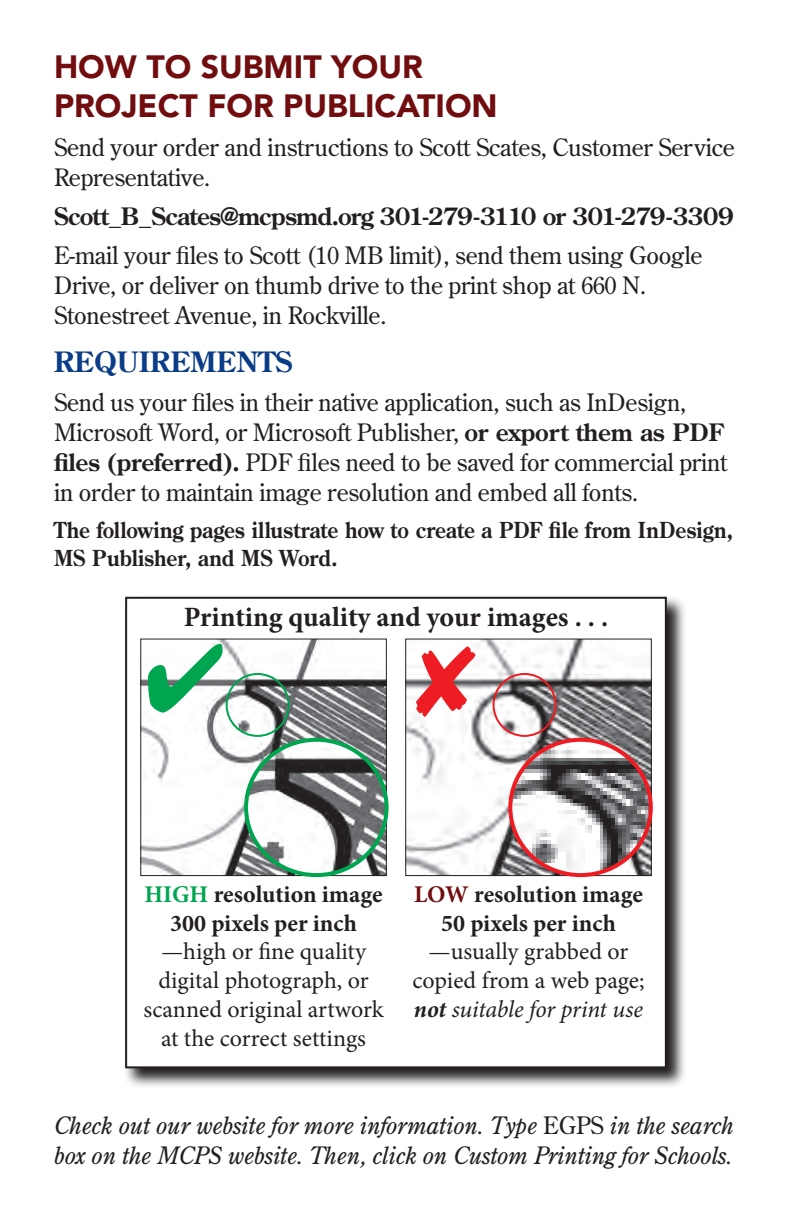
<style>
.page{position:relative;width:792px;height:1224px;background:#fff}
.page>*{position:absolute;margin:0;border:0;box-sizing:border-box;transform-origin:0 0}
.t1{font:900 32px/38.4px "Avenir LT Std";color:#710d0f}
.t2{font:700 28px "Minion Pro";color:#231f20}
.t3{font:700 28px "Century Old Style Std";color:#0b3c88}
.t4{font:24px/30px "Century Old Style Std";letter-spacing:-.01em;color:#231f20}
.t5{font:24px/28.8px "Minion Pro";color:#231f20;text-align:center}
.t6{font:italic 24px/30px "Century Old Style Std";letter-spacing:-.01em;color:#231f20}
.t7{font:700 24px/28.8px "Minion Pro";color:#231f20;text-align:center}
.t8{font:700 24px "Century Old Style Std";letter-spacing:-.035em;color:#231f20}
.t9{font:700 22px/28px "Century Old Style Std";color:#231f20;scale:.92 1}
.s1{font-weight:700}
.s2{color:#00a54f}
.s3{color:#710d0f}
.s4{font-weight:700;font-style:italic}
.s5{font-style:italic}
.s6{font-style:normal}
</style>
<div class="page">
<svg style="left:125px;top:596px;width:560px;height:490px"></svg>
<div style="left:126px;top:598px;width:540px;height:469px;background:#fff"></div>
<div style="left:125px;top:597px;width:542px;height:471px;border:2px solid #231f20"></div>
<img style="left:142px;top:641px;width:243px;height:233px">
<div style="left:140px;top:639px;width:247px;height:237px;border:1px solid #231f20"></div>
<img style="left:407px;top:641px;width:243px;height:233px">
<div style="left:405px;top:639px;width:247px;height:237px;border:1px solid #231f20"></div>
<img style="left:510px;top:740px;width:141px;height:135px">
<div style="left:508px;top:738px;width:145px;height:139px;border:4px solid #ee1d23;border-radius:50%"></div>
<img style="left:246px;top:740px;width:141px;height:135px">
<div style="left:244px;top:738px;width:145px;height:139px;border:4px solid #00a54f;border-radius:50%"></div>
<div style="left:226px;top:673px;width:64px;height:64px;border:2px solid #00a54f;border-radius:50%"></div>
<div style="left:493px;top:673px;width:63px;height:64px;border:2px solid #ee1d23;border-radius:50%"></div>
<svg style="left:416px;top:645px;width:59px;height:72px"></svg>
<svg style="left:148px;top:643px;width:75px;height:69px"></svg>
<h1 class="t1" style="left:54px;top:48px;width:445px">HOW TO SUBMIT YOUR<br>PROJECT FOR PUBLICATION</h1>
<p class="t4" style="left:54px;top:132px;width:682px">Send your order and instructions to Scott Scates, Customer Service<br>Representative.</p>
<p class="t8" style="left:54px;top:200px;width:681px">Scott_B_Scates@mcpsmd.org 301-279-3110 or 301-279-3309</p>
<p class="t4" style="left:54px;top:240px;width:650px">E-mail your files to Scott (10 MB limit), send them using Google<br>Drive, or deliver on thumb drive to the print shop at 660 N.<br>Stonestreet Avenue, in Rockville.</p>
<p class="t3" style="left:54px;top:343px;width:240px">REQUIREMENTS</p>
<p class="t4" style="left:54px;top:387px;width:675px">Send us your files in their native application, such as InDesign, Microsoft Word, or Microsoft Publisher, <span class="s1">or export them as PDF files (preferred).</span> PDF files need to be saved for commercial print in order to maintain image resolution and embed all fonts.</p>
<p class="t9" style="left:54px;top:515px;width:740px">The following pages illustrate how to create a PDF file from InDesign,<br>MS Publisher, and MS Word.</p>
<p class="t2" style="left:184px;top:601px;width:426px">Printing quality and your images . . .</p>
<p class="t7" style="left:145px;top:881px;width:240px"><span class="s2">HIGH</span> resolution image<br>300 pixels per inch</p>
<p class="t5" style="left:143px;top:938px;width:242px">—high or fine quality digital photograph, or scanned original artwork at the correct settings</p>
<p class="t7" style="left:414px;top:881px;width:230px"><span class="s3">LOW</span> resolution image<br>50 pixels per inch</p>
<p class="t5" style="left:412px;top:938px;width:234px">—usually grabbed or copied from a web page; <span class="s4">not</span> <span class="s5">suitable for print use</span></p>
<p class="t6" style="left:54px;top:1110px;width:682px">Check out our website for more information. Type <span class="s6">EGPS</span> in the search box on the MCPS website. Then, click on Custom Printing for Schools.</p>
</div>
